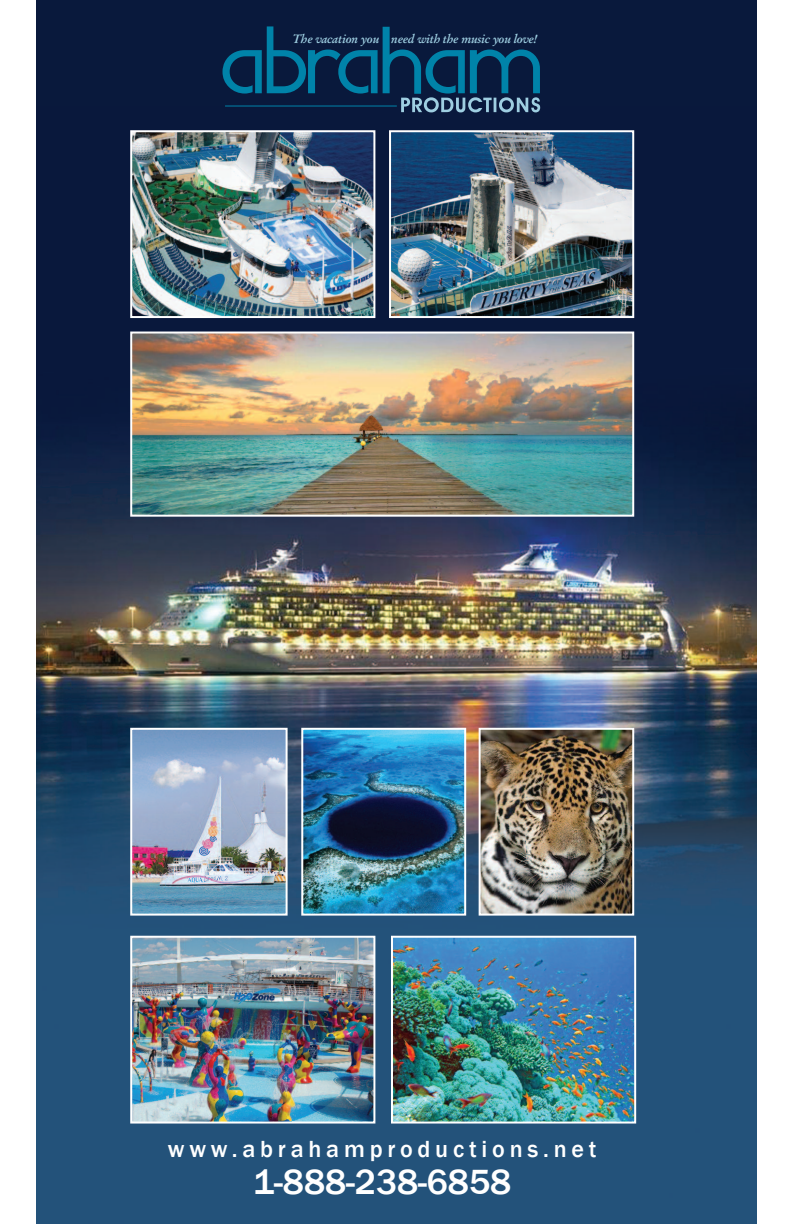
<style>
.page{position:relative;width:792px;height:1224px;background:#fff}
.page>*{position:absolute;margin:0;border:0;box-sizing:border-box;transform-origin:0 0}
.t1{font:500 36px "Franklin Gothic";color:#fff}
.t2{font:500 24px "Franklin Gothic";letter-spacing:.2em;color:#fff}
.t3{font:italic 700 12px "Stempel Garamond";letter-spacing:-.02em;color:#9ecee1}
</style>
<div class="page">
<img style="left:36px;top:0;width:720px;height:1224px">
<img style="left:133px;top:133px;width:239px;height:182px">
<div style="left:130px;top:130px;width:245px;height:188px;border:2px solid #fff"></div>
<img style="left:133px;top:335px;width:498px;height:179px">
<div style="left:130px;top:332px;width:504px;height:185px;border:2px solid #fff"></div>
<img style="left:392px;top:133px;width:239px;height:182px">
<div style="left:389px;top:130px;width:245px;height:188px;border:2px solid #fff"></div>
<img style="left:304px;top:731px;width:159px;height:182px">
<div style="left:301px;top:728px;width:165px;height:188px;border:2px solid #fff"></div>
<img style="left:482px;top:731px;width:149px;height:182px">
<div style="left:479px;top:728px;width:155px;height:188px;border:2px solid #fff"></div>
<img style="left:133px;top:731px;width:152px;height:182px">
<div style="left:130px;top:728px;width:158px;height:188px;border:2px solid #fff"></div>
<img style="left:133px;top:939px;width:239px;height:182px">
<div style="left:130px;top:936px;width:245px;height:188px;border:2px solid #fff"></div>
<img style="left:394px;top:939px;width:239px;height:182px">
<div style="left:391px;top:936px;width:245px;height:188px;border:2px solid #fff"></div>
<svg style="left:223px;top:26px;width:317px;height:86px"></svg>
<hr style="left:225px;top:106px;width:172px;height:1px;background:#0083a9">
<p class="t3" style="left:293px;top:34px;width:247px">The vacation you need with the music you love!</p>
<h2 class="t2" style="left:168px;top:1135px;width:430px">www.abrahamproductions.net</h2>
<h1 class="t1" style="left:253px;top:1161px;width:260px">1-888-238-6858</h1>
</div>
